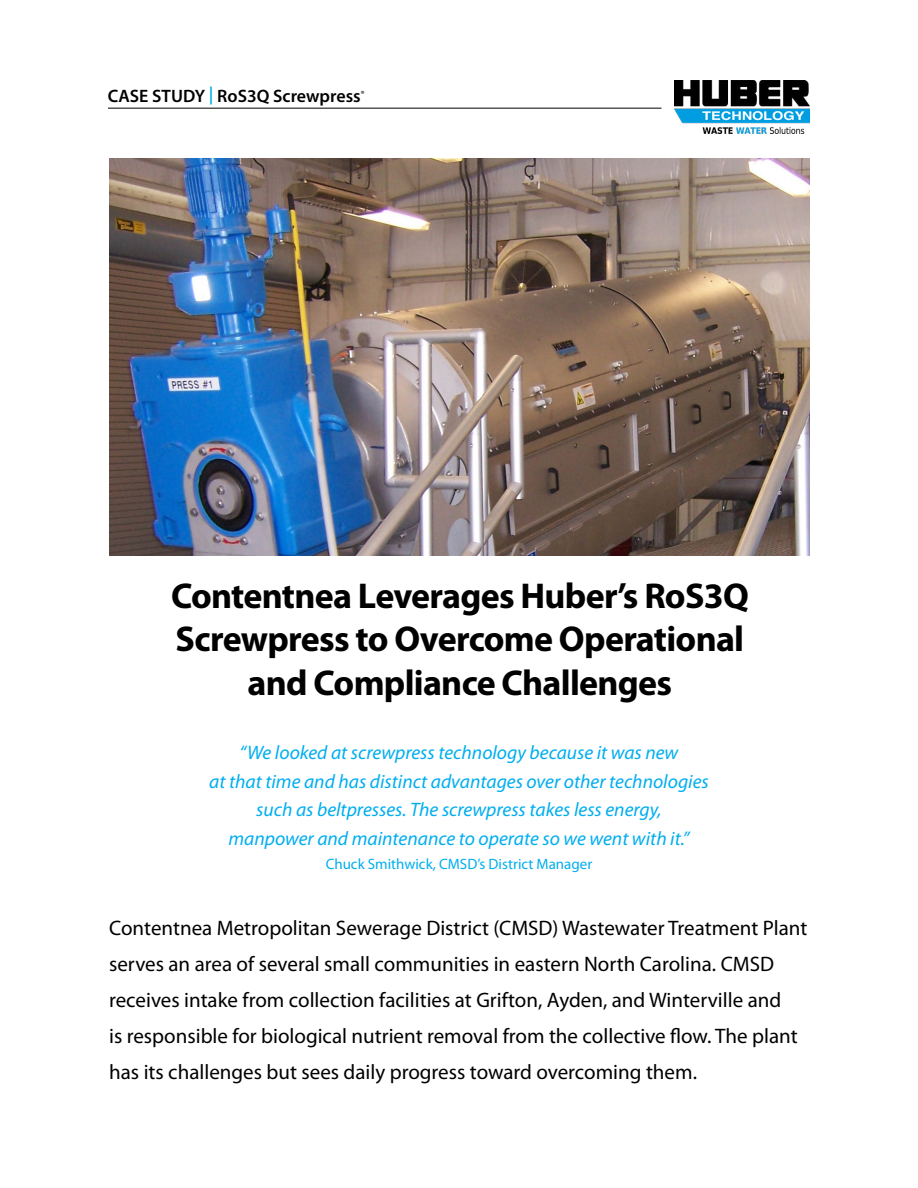
<style>
.page{position:relative;width:918px;height:1188px;background:#fff}
.page>*{position:absolute;margin:0;border:0;box-sizing:border-box;transform-origin:0 0}
.t1{font:700 36px/43.2px "Myriad Pro";letter-spacing:-.02em;color:#000;text-align:center}
.t2{font:21px/36px "Myriad Pro";color:#000}
.t3{font:italic 19.5px/28.5px "Myriad Pro";color:#00aeef;text-align:center}
.t4{font:600 18px "Myriad Pro";color:#000}
.t5{font:15px "Myriad Pro";color:#00aeef}
.s1{color:#00aeef}
</style>
<div class="page">
<hr style="left:108px;top:108px;width:554px;height:1px;background:#000">
<img style="left:675px;top:81px;width:135px;height:53px">
<img style="left:109px;top:158px;width:701px;height:397px">
<p class="t4" style="left:108px;top:84px;width:258px">CASE STUDY <span class="s1">|</span> RoS3Q Screwpress<sup>®</sup></p>
<h1 class="t1" style="left:171px;top:573px;width:579px">Contentnea Leverages Huber’s RoS3Q<br>Screwpress to Overcome Operational and Compliance Challenges</h1>
<p class="t3" style="left:209px;top:738px;width:501px">“We looked at screwpress technology because it was new<br>at that time and has distinct advantages over other technologies such as beltpresses. The screwpress takes less energy,<br>manpower and maintenance to operate so we went with it.”</p>
<p class="t5" style="left:326px;top:855px;width:268px">Chuck Smithwick, CMSD’s District Manager</p>
<p class="t2" style="left:109px;top:909px;width:700px">Contentnea Metropolitan Sewerage District (CMSD) Wastewater Treatment Plant serves an area of several small communities in eastern North Carolina. CMSD receives intake from collection facilities at Grifton, Ayden, and Winterville and<br>is responsible for biological nutrient removal from the collective flow. The plant has its challenges but sees daily progress toward overcoming them.</p>
</div>
